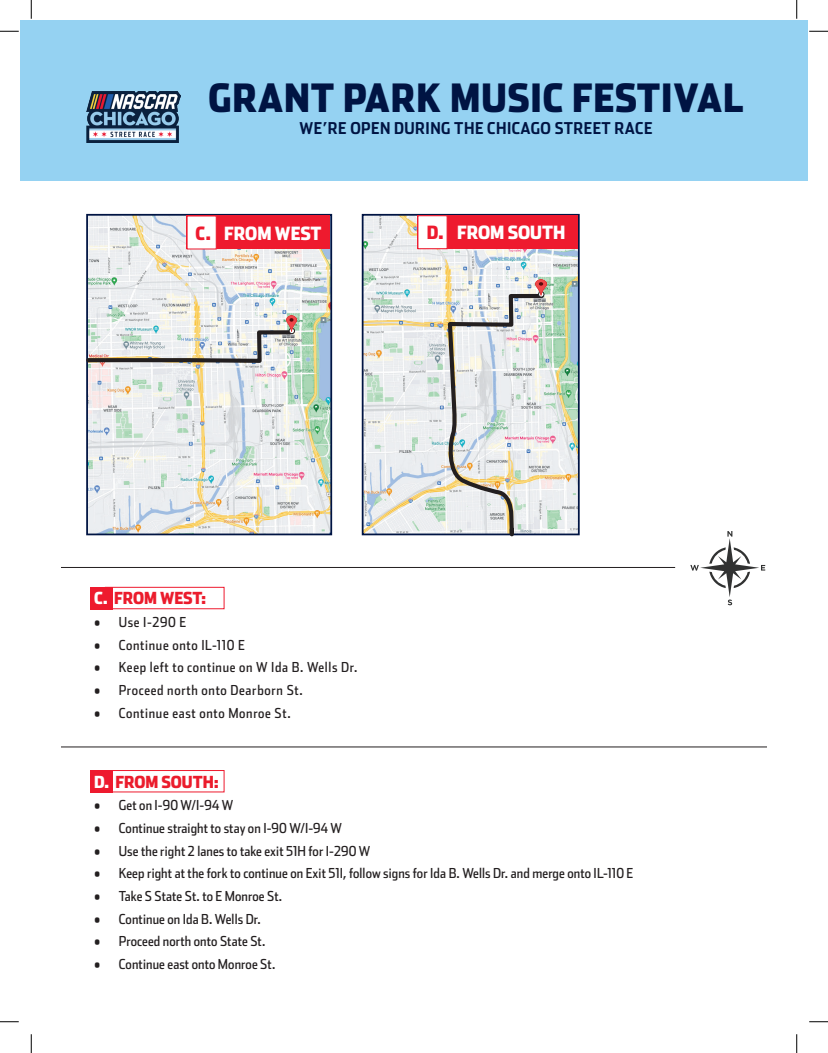
<style>
.page{position:relative;width:828px;height:1053px;background:#fff}
.page>*{position:absolute;margin:0;border:0;box-sizing:border-box;transform-origin:0 0}
.t1{font:900 38.75px "Stainless Cond";letter-spacing:.02em;color:#001443}
.t2{font:900 18.12px "Stainless Cond";color:#fff}
.t3{font:900 16.5px "Stainless Cond";color:#eb1c2c}
.t4{font:700 16.25px "Stainless Cond";letter-spacing:.03em;color:#001443}
.t5{font:13.75px "Stainless Cond";letter-spacing:.01em;color:#231f20}
.t6{font:13.75px "Stainless Cond";letter-spacing:.05em;color:#231f20}
.s1{color:#ee1a2e}
.s2{color:#fff}
</style>
<div class="page">
<div style="left:20px;top:20px;width:788px;height:161px;background:#95d2f2"></div>
<div style="left:105px;top:587px;width:119px;height:22px;border:1px solid #ee1a2e"></div>
<div style="left:105px;top:770px;width:119px;height:22px;border:1px solid #ee1a2e"></div>
<div style="left:90px;top:770px;width:22px;height:22px;background:#ee1a2e"></div>
<div style="left:90px;top:587px;width:22px;height:22px;background:#ee1a2e"></div>
<hr style="left:61px;top:567px;width:614px;height:1px;background:#231f20">
<hr style="left:61px;top:746px;width:706px;height:1px;background:#231f20">
<svg style="left:690px;top:531px;width:75px;height:74px"></svg>
<svg style="left:86px;top:213px;width:247px;height:323px"></svg>
<img style="left:86px;top:328px;width:208px;height:37px">
<div style="left:288px;top:328px;width:7px;height:6px;border:1px solid #231f20;border-radius:50%"></div>
<img style="left:286px;top:316px;width:11px;height:16px">
<div style="left:187px;top:216px;width:143px;height:33px;background:#ee1a2e"></div>
<div style="left:187px;top:216px;width:29px;height:33px;background:#fff"></div>
<svg style="left:361px;top:213px;width:219px;height:323px"></svg>
<svg style="left:441px;top:291px;width:105px;height:246px"></svg>
<img style="left:535px;top:279px;width:11px;height:16px">
<div style="left:417px;top:215px;width:161px;height:34px;background:#ee1a2e"></div>
<div style="left:417px;top:215px;width:30px;height:34px;background:#fff;border:1px solid #ee1a2e"></div>
<img style="left:86px;top:91px;width:94px;height:51px">
<svg style="left:0;top:30px;width:19px;height:2px"></svg>
<svg style="left:809px;top:30px;width:19px;height:2px"></svg>
<svg style="left:0;top:1021px;width:19px;height:1px"></svg>
<svg style="left:809px;top:1021px;width:19px;height:1px"></svg>
<svg style="left:30px;top:0;width:2px;height:19px"></svg>
<svg style="left:30px;top:1034px;width:2px;height:18px"></svg>
<svg style="left:796px;top:0;width:1px;height:19px"></svg>
<svg style="left:796px;top:1034px;width:1px;height:18px"></svg>
<h1 class="t1" style="left:208px;top:75px;width:536px">GRANT PARK MUSIC FESTIVAL</h1>
<p class="t4" style="left:299px;top:119px;width:354px">WE’RE OPEN DURING THE CHICAGO STREET RACE</p>
<h2 class="t2" style="left:195px;top:222px;width:127px"><span class="s1">C.</span> FROM WEST</h2>
<h2 class="t2" style="left:427px;top:222px;width:140px"><span class="s1">D.</span> FROM SOUTH</h2>
<p class="t3" style="left:94px;top:588px;width:114px"><span class="s2">C.</span> FROM WEST:</p>
<p class="t5" style="left:94px;top:614px;width:94px">• Use I-290 E</p>
<p class="t6" style="left:94px;top:636px;width:152px">• Continue onto IL-110 E</p>
<p class="t6" style="left:94px;top:659px;width:265px">• Keep left to continue on W Ida B. Wells Dr.</p>
<p class="t6" style="left:94px;top:682px;width:210px">• Proceed north onto Dearborn St.</p>
<p class="t6" style="left:94px;top:704px;width:198px">• Continue east onto Monroe St.</p>
<p class="t3" style="left:94px;top:771px;width:126px"><span class="s2">D.</span> FROM SOUTH:</p>
<p class="t5" style="left:94px;top:797px;width:141px">• Get on I-90 W/I-94 W</p>
<p class="t5" style="left:94px;top:819px;width:249px">• Continue straight to stay on I-90 W/I-94 W</p>
<p class="t5" style="left:94px;top:842px;width:278px">• Use the right 2 lanes to take exit 51H for I-290 W</p>
<p class="t5" style="left:94px;top:865px;width:540px">• Keep right at the fork to continue on Exit 51I, follow signs for Ida B. Wells Dr. and merge onto IL-110 E</p>
<p class="t5" style="left:94px;top:887px;width:189px">• Take S State St. to E Monroe St.</p>
<p class="t5" style="left:94px;top:910px;width:168px">• Continue on Ida B. Wells Dr.</p>
<p class="t5" style="left:94px;top:933px;width:173px">• Proceed north onto State St.</p>
<p class="t5" style="left:94px;top:956px;width:183px">• Continue east onto Monroe St.</p>
</div>
